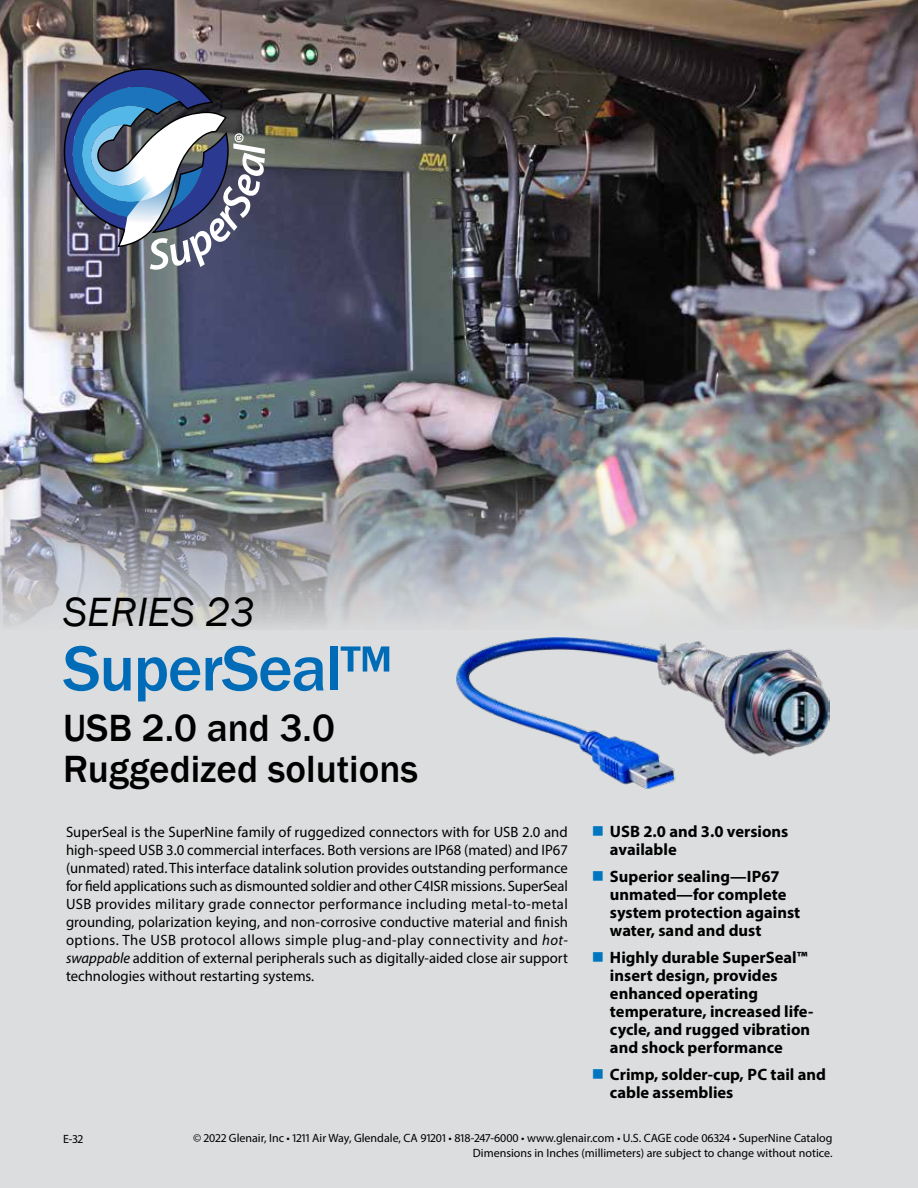
<style>
.page{position:relative;width:918px;height:1188px;background:#dcddde}
.page>*{position:absolute;margin:0;border:0;box-sizing:border-box;transform-origin:0 0}
.t1{font:500 66px "Franklin Gothic";letter-spacing:-.02em;color:#006bb7}
.t2{font:italic 42px "Franklin Gothic";color:#000}
.t3{font:500 39px/40.5px "Franklin Gothic";color:#000}
.t4{font:700 16.5px/18px "Myriad Pro";color:#000}
.t5{font:15px/18px "Myriad Pro";color:#000;text-align:justify}
.t6{font:12px/15px "Myriad Pro";color:#000;text-align:right}
.s1{font-style:italic}
</style>
<div class="page">
<img style="left:0;top:0;width:918px;height:625px">
<img style="left:63px;top:67px;width:202px;height:203px">
<img style="left:457px;top:637px;width:373px;height:152px">
<h2 class="t2" style="left:63px;top:585px;width:193px">SERIES 23</h2>
<h1 class="t1" style="left:63px;top:628px;width:330px">SuperSeal™</h1>
<h3 class="t3" style="left:63px;top:709px;width:357px">USB 2.0 and 3.0<br>Ruggedized solutions</h3>
<p class="t5" style="left:66px;top:823px;width:504px">SuperSeal is the SuperNine family of ruggedized connectors with for USB 2.0 and high-speed USB 3.0 commercial interfaces. Both versions are IP68 (mated) and IP67 (unmated) rated. This interface datalink solution provides outstanding performance for field applications such as dismounted soldier and other C4ISR missions. SuperSeal USB provides military grade connector performance including metal-to-metal grounding, polarization keying, and non-corrosive conductive material and finish options. The USB protocol allows simple plug-and-play connectivity and <span class="s1">hot&shy;swappable</span> addition of external peripherals such as digitally-aided close air support technologies without restarting systems.</p>
<p class="t4" style="left:610px;top:822px;width:180px">USB 2.0 and 3.0 versions available</p>
<p class="t4" style="left:610px;top:867px;width:192px">Superior sealing—IP67 unmated—for complete system protection against water, sand and dust</p>
<p class="t4" style="left:610px;top:948px;width:205px">Highly durable SuperSeal™ insert design, provides enhanced operating temperature, increased life&shy;cycle, and rugged vibration and shock performance</p>
<p class="t4" style="left:610px;top:1065px;width:218px">Crimp, solder-cup, PC tail and cable assemblies</p>
<p class="t6" style="left:63px;top:1131px;width:22px">E-32</p>
<p class="t6" style="left:193px;top:1131px;width:641px">© 2022 Glenair, Inc • 1211 Air Way, Glendale, CA 91201 • 818-247-6000 • www.glenair.com • U.S. CAGE code 06324 • SuperNine Catalog<br>Dimensions in Inches (millimeters) are subject to change without notice.</p>
</div>
